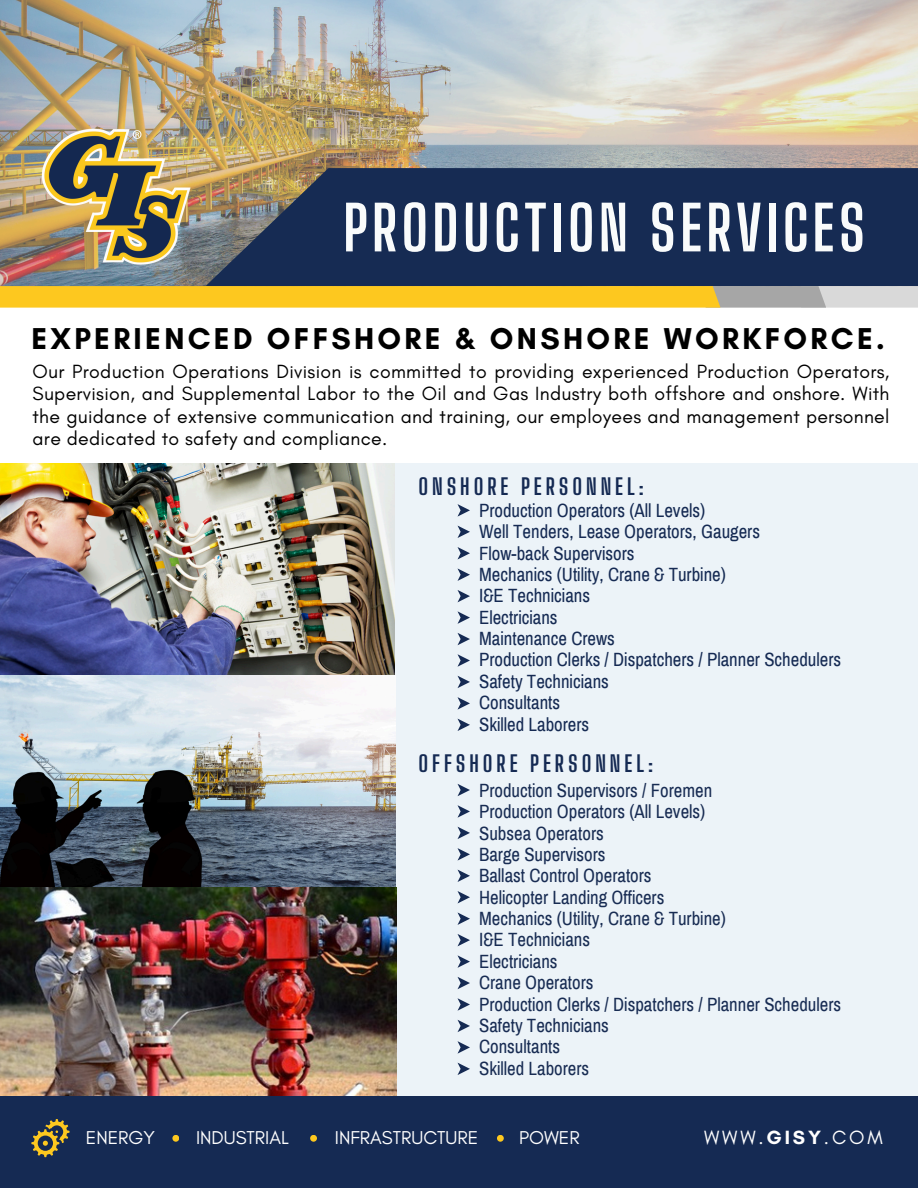
<style>
.page{position:relative;width:918px;height:1188px;background:#fff}
.page>*{position:absolute;margin:0;border:0;box-sizing:border-box;transform-origin:0 0}
.t1{font:700 60.9px "Big Shoulders Display";letter-spacing:.07em;color:#f9fbfb}
.t2{font:700 30.75px "Glacial Indifference";letter-spacing:.11em;color:#000}
.t3{font:700 22.2px "Big Shoulders Display";letter-spacing:.175em;color:#152a53}
.t4{font:19.5px/22.5px "Glacial Indifference";letter-spacing:.015em;color:#000;text-align:justify}
.t5{font:19.5px "Glacial Indifference";letter-spacing:.145em;color:#fff}
.t6{font:18.9px "Glacial Indifference";color:#fff}
.t7{font:18.75px "Archivo Narrow";color:#182c53}
.t8{font:18.75px "Archivo Narrow";color:#152a53}
.s1{font-weight:700}
</style>
<div class="page">
<img style="left:0;top:463px;width:396px;height:633px">
<img style="left:0;top:0;width:918px;height:286px">
<svg style="left:206px;top:168px;width:712px;height:118px;background:#213355"></svg>
<svg style="left:0;top:286px;width:918px;height:22px;background:#efc645"></svg>
<img style="left:37px;top:124px;width:156px;height:143px">
<div style="left:396px;top:463px;width:522px;height:651px;background:#ecf3f8"></div>
<svg style="left:458px;top:504px;width:12px;height:12px"></svg>
<svg style="left:458px;top:526px;width:12px;height:12px"></svg>
<svg style="left:458px;top:547px;width:12px;height:12px"></svg>
<svg style="left:458px;top:568px;width:12px;height:13px"></svg>
<svg style="left:458px;top:590px;width:12px;height:12px"></svg>
<svg style="left:458px;top:611px;width:12px;height:13px"></svg>
<svg style="left:458px;top:633px;width:12px;height:12px"></svg>
<svg style="left:458px;top:654px;width:12px;height:13px"></svg>
<svg style="left:458px;top:676px;width:12px;height:12px"></svg>
<svg style="left:458px;top:697px;width:12px;height:13px"></svg>
<svg style="left:458px;top:719px;width:12px;height:12px"></svg>
<svg style="left:458px;top:784px;width:12px;height:12px"></svg>
<svg style="left:458px;top:805px;width:12px;height:13px"></svg>
<svg style="left:458px;top:827px;width:12px;height:12px"></svg>
<svg style="left:458px;top:848px;width:12px;height:12px"></svg>
<svg style="left:458px;top:870px;width:12px;height:12px"></svg>
<svg style="left:458px;top:891px;width:12px;height:12px"></svg>
<svg style="left:458px;top:912px;width:12px;height:13px"></svg>
<svg style="left:458px;top:934px;width:12px;height:12px"></svg>
<svg style="left:458px;top:955px;width:12px;height:13px"></svg>
<svg style="left:458px;top:977px;width:12px;height:12px"></svg>
<svg style="left:458px;top:998px;width:12px;height:13px"></svg>
<svg style="left:458px;top:1020px;width:12px;height:12px"></svg>
<svg style="left:458px;top:1041px;width:12px;height:13px"></svg>
<svg style="left:458px;top:1063px;width:12px;height:12px"></svg>
<div style="left:0;top:1096px;width:918px;height:92px;background:#152a53"></div>
<div style="left:172px;top:1135px;width:7px;height:7px;background:#fdc81f;border-radius:50%"></div>
<div style="left:310px;top:1135px;width:7px;height:7px;background:#fdc81f;border-radius:50%"></div>
<div style="left:497px;top:1135px;width:7px;height:7px;background:#fdc81f;border-radius:50%"></div>
<svg style="left:31px;top:1119px;width:39px;height:38px"></svg>
<h1 class="t1" style="left:343px;top:191px;width:524px">PRODUCTION SERVICES</h1>
<p class="t2" style="left:31px;top:319px;width:855px">EXPERIENCED OFFSHORE &amp; ONSHORE WORKFORCE.</p>
<p class="t4" style="left:33px;top:360px;width:858px">Our Production Operations Division is committed to providing experienced Production Operators, Supervision, and Supplemental Labor to the Oil and Gas Industry both offshore and onshore. With the guidance of extensive communication and training, our employees and management personnel are dedicated to safety and compliance.</p>
<h2 class="t3" style="left:418px;top:473px;width:227px">ONSHORE PERSONNEL:</h2>
<p class="t8" style="left:479px;top:500px;width:228px">Production Operators (All Levels)</p>
<p class="t8" style="left:479px;top:522px;width:282px">Well Tenders, Lease Operators, Gaugers</p>
<p class="t8" style="left:479px;top:543px;width:157px">Flow-back Supervisors</p>
<p class="t8" style="left:479px;top:564px;width:248px">Mechanics (Utility, Crane &amp; Turbine)</p>
<p class="t8" style="left:479px;top:586px;width:113px">I&amp;E Technicians</p>
<p class="t8" style="left:479px;top:607px;width:80px">Electricians</p>
<p class="t8" style="left:479px;top:629px;width:137px">Maintenance Crews</p>
<p class="t8" style="left:479px;top:650px;width:364px">Production Clerks / Dispatchers / Planner Schedulers</p>
<p class="t8" style="left:479px;top:671px;width:131px">Safety Technicians</p>
<p class="t8" style="left:479px;top:693px;width:83px">Consultants</p>
<p class="t8" style="left:479px;top:714px;width:112px">Skilled Laborers</p>
<p class="t3" style="left:418px;top:750px;width:236px">OFFSHORE PERSONNEL:</p>
<p class="t7" style="left:479px;top:780px;width:235px">Production Supervisors / Foremen</p>
<p class="t7" style="left:479px;top:802px;width:228px">Production Operators (All Levels)</p>
<p class="t7" style="left:479px;top:823px;width:126px">Subsea Operators</p>
<p class="t7" style="left:479px;top:844px;width:128px">Barge Supervisors</p>
<p class="t7" style="left:479px;top:866px;width:174px">Ballast Control Operators</p>
<p class="t7" style="left:479px;top:887px;width:187px">Helicopter Landing Officers</p>
<p class="t7" style="left:479px;top:909px;width:248px">Mechanics (Utility, Crane &amp; Turbine)</p>
<p class="t7" style="left:479px;top:930px;width:113px">I&amp;E Technicians</p>
<p class="t7" style="left:479px;top:951px;width:80px">Electricians</p>
<p class="t7" style="left:479px;top:973px;width:116px">Crane Operators</p>
<p class="t7" style="left:479px;top:994px;width:364px">Production Clerks / Dispatchers / Planner Schedulers</p>
<p class="t7" style="left:479px;top:1015px;width:131px">Safety Technicians</p>
<p class="t7" style="left:479px;top:1037px;width:83px">Consultants</p>
<p class="t7" style="left:479px;top:1058px;width:112px">Skilled Laborers</p>
<p class="t6" style="left:86px;top:1126px;width:71px">ENERGY</p>
<p class="t6" style="left:196px;top:1126px;width:94px">INDUSTRIAL</p>
<p class="t6" style="left:335px;top:1126px;width:145px">INFRASTRUCTURE</p>
<p class="t6" style="left:519px;top:1126px;width:62px">POWER</p>
<p class="t5" style="left:704px;top:1125px;width:180px">WWW.<span class="s1">GISY</span>.COM</p>
</div>
